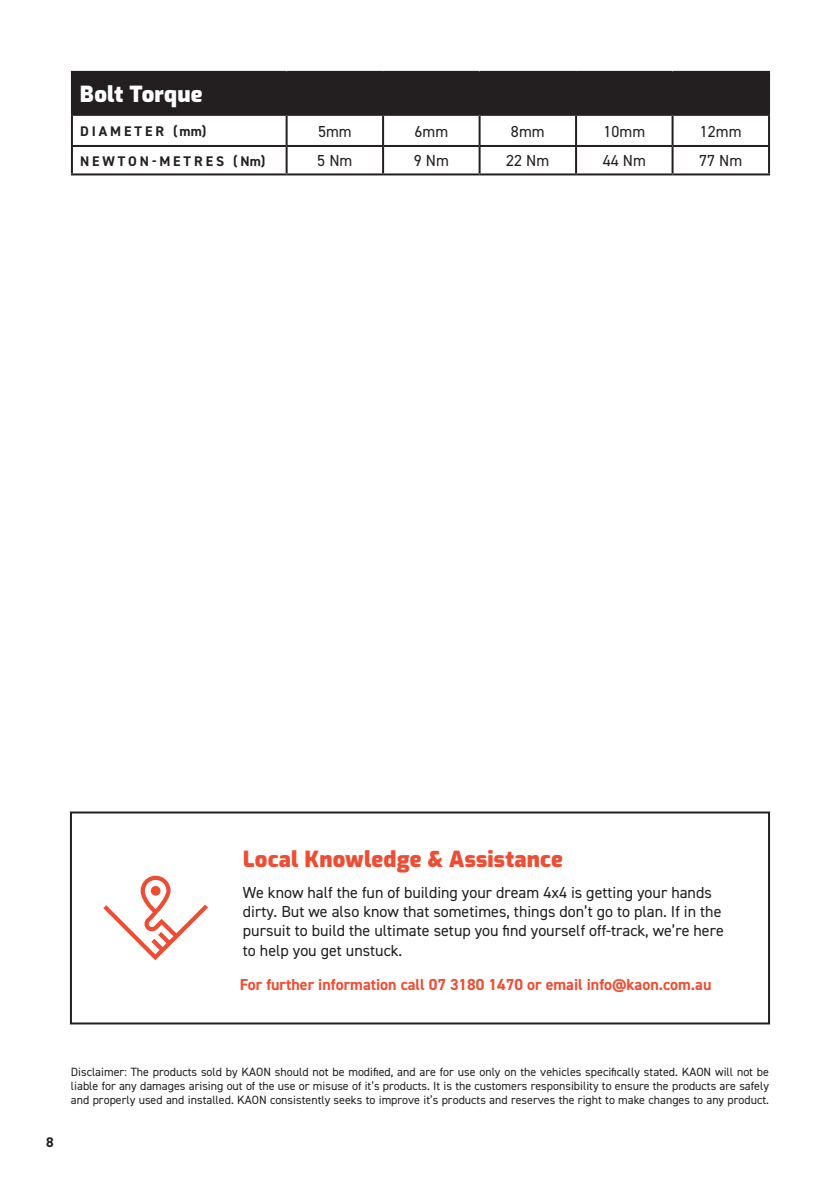
<style>
.page{position:relative;width:840px;height:1191px;background:#fff}
.page>*{position:absolute;margin:0;border:0;box-sizing:border-box;transform-origin:0 0}
.t1{font:900 22px "Exo";letter-spacing:.01em;color:#ef4d33}
.t2{font:900 22px "Exo";letter-spacing:.01em;color:#fff}
.t3{font:16px/19.2px "DIN2014";color:#231f20}
.t4{font:700 16px "DIN2014";color:#ef4d33}
.t5{font:700 14px "DIN2014";letter-spacing:.21em;color:#231f20}
.t6{font:12px/14px "DIN2014";color:#231f20;text-align:justify}
</style>
<div class="page">
<div style="left:70px;top:811px;width:699px;height:213px;border:2px solid #231f20"></div>
<svg style="left:103px;top:875px;width:105px;height:85px"></svg>
<div style="left:151px;top:886px;width:9px;height:9px;background:#ef4d33;border-radius:50%"></div>
<div style="left:72px;top:72px;width:696px;height:43px;background:#231f20"></div>
<hr style="left:71px;top:71px;width:215px;height:2px;background:#231f20">
<hr style="left:71px;top:73px;width:2px;height:41px;background:#231f20">
<hr style="left:286px;top:71px;width:97px;height:2px;background:#231f20">
<hr style="left:383px;top:71px;width:96px;height:2px;background:#231f20">
<hr style="left:479px;top:71px;width:96px;height:2px;background:#231f20">
<hr style="left:575px;top:71px;width:97px;height:2px;background:#231f20">
<hr style="left:672px;top:71px;width:97px;height:2px;background:#231f20">
<hr style="left:767px;top:73px;width:2px;height:41px;background:#231f20">
<hr style="left:71px;top:114px;width:215px;height:2px;background:#231f20">
<hr style="left:71px;top:116px;width:2px;height:29px;background:#231f20">
<hr style="left:286px;top:114px;width:97px;height:2px;background:#231f20">
<hr style="left:285px;top:116px;width:2px;height:29px;background:#231f20">
<hr style="left:383px;top:114px;width:96px;height:2px;background:#231f20">
<hr style="left:382px;top:116px;width:2px;height:29px;background:#231f20">
<hr style="left:479px;top:114px;width:96px;height:2px;background:#231f20">
<hr style="left:478px;top:116px;width:2px;height:29px;background:#231f20">
<hr style="left:575px;top:114px;width:97px;height:2px;background:#231f20">
<hr style="left:574px;top:116px;width:2px;height:29px;background:#231f20">
<hr style="left:672px;top:114px;width:97px;height:2px;background:#231f20">
<hr style="left:671px;top:116px;width:2px;height:29px;background:#231f20">
<hr style="left:767px;top:116px;width:2px;height:29px;background:#231f20">
<hr style="left:71px;top:145px;width:215px;height:2px;background:#231f20">
<hr style="left:71px;top:147px;width:2px;height:26px;background:#231f20">
<hr style="left:286px;top:145px;width:97px;height:2px;background:#231f20">
<hr style="left:285px;top:147px;width:2px;height:26px;background:#231f20">
<hr style="left:383px;top:145px;width:96px;height:2px;background:#231f20">
<hr style="left:382px;top:147px;width:2px;height:26px;background:#231f20">
<hr style="left:479px;top:145px;width:96px;height:2px;background:#231f20">
<hr style="left:478px;top:147px;width:2px;height:26px;background:#231f20">
<hr style="left:575px;top:145px;width:97px;height:2px;background:#231f20">
<hr style="left:574px;top:147px;width:2px;height:26px;background:#231f20">
<hr style="left:672px;top:145px;width:97px;height:2px;background:#231f20">
<hr style="left:671px;top:147px;width:2px;height:26px;background:#231f20">
<hr style="left:767px;top:147px;width:2px;height:26px;background:#231f20">
<hr style="left:71px;top:173px;width:215px;height:2px;background:#231f20">
<hr style="left:286px;top:173px;width:97px;height:2px;background:#231f20">
<hr style="left:383px;top:173px;width:96px;height:2px;background:#231f20">
<hr style="left:479px;top:173px;width:96px;height:2px;background:#231f20">
<hr style="left:575px;top:173px;width:97px;height:2px;background:#231f20">
<hr style="left:672px;top:173px;width:97px;height:2px;background:#231f20">
<h1 class="t2" style="left:80px;top:78px;width:124px">Bolt Torque</h1>
<p class="t5" style="left:80px;top:122px;width:128px">DIAMETER (mm)</p>
<h2 class="t3" style="left:318px;top:121px;width:35px">5mm</h2>
<h2 class="t3" style="left:414px;top:121px;width:35px">6mm</h2>
<h2 class="t3" style="left:510px;top:121px;width:35px">8mm</h2>
<h2 class="t3" style="left:603px;top:121px;width:43px">10mm</h2>
<h2 class="t3" style="left:699px;top:121px;width:43px">12mm</h2>
<p class="t5" style="left:80px;top:151px;width:187px">NEWTON-METRES (Nm)</p>
<h2 class="t3" style="left:317px;top:151px;width:37px">5 Nm</h2>
<h2 class="t3" style="left:413px;top:151px;width:37px">9 Nm</h2>
<h2 class="t3" style="left:506px;top:151px;width:45px">22 Nm</h2>
<h2 class="t3" style="left:602px;top:151px;width:45px">44 Nm</h2>
<h2 class="t3" style="left:699px;top:151px;width:45px">77 Nm</h2>
<h1 class="t1" style="left:243px;top:843px;width:321px">Local Knowledge &amp; Assistance</h1>
<p class="t3" style="left:243px;top:882px;width:482px">We know half the fun of building your dream 4x4 is getting your hands dirty. But we also know that sometimes, things don’t go to plan. If in the pursuit to build the ultimate setup you find yourself off-track, we’re here to help you get unstuck.</p>
<h2 class="t4" style="left:240px;top:974px;width:473px">For further information call 07 3180 1470 or email info@kaon.com.au</h2>
<p class="t5" style="left:46px;top:1132px;width:9px">8</p>
<p class="t6" style="left:71px;top:1065px;width:699px">Disclaimer: The products sold by KAON should not be modified, and are for use only on the vehicles specifically stated. KAON will not be liable for any damages arising out of the use or misuse of it’s products. It is the customers responsibility to ensure the products are safely and properly used and installed. KAON consistently seeks to improve it’s products and reserves the right to make changes to any product.</p>
</div>
